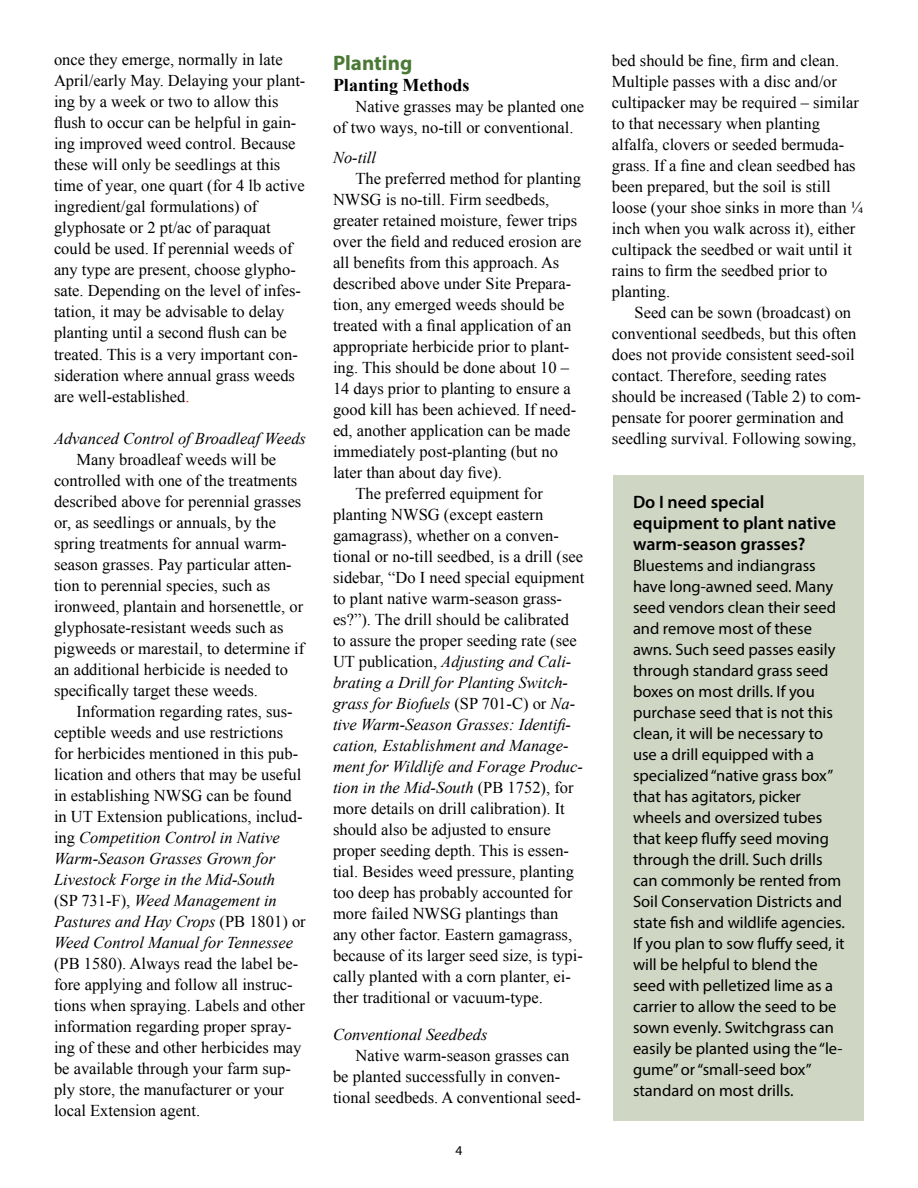
<style>
.page{position:relative;width:918px;height:1188px;background:#fff}
.page>*{position:absolute;margin:0;border:0;box-sizing:border-box;transform-origin:0 0}
.t1{font:700 21px "Myriad Pro";color:#4a7935}
.t2{font:600 18px/21px "Myriad Pro";color:#000}
.t3{font:700 18px "Times New Roman";color:#000}
.t4{font:16.5px/21px "Times New Roman";color:#000}
.t5{font:16.5px/21px "Myriad Pro";color:#000}
.t6{font:italic 16.5px "Times New Roman";color:#000}
.t7{font:13.5px "Myriad Pro";color:#000}
.s1{color:#f00}
.s2{font-style:italic}
.s3{font-style:normal}
</style>
<div class="page">
<div style="left:614px;top:475px;width:250px;height:645px;background:#d0d6c4"></div>
<p class="t4" style="left:54px;top:49px;width:253px">once they emerge, normally in late April/early May. Delaying your plant&shy;ing by a week or two to allow this flush to occur can be helpful in gain&shy;ing improved weed control. Because these will only be seedlings at this time of year, one quart (for 4 lb active ingredient/gal formulations) of glyphosate or 2 pt/ac of paraquat could be used. If perennial weeds of any type are present, choose glypho&shy;sate. Depending on the level of infes&shy;tation, it may be advisable to delay planting until a second flush can be treated. This is a very important con&shy;sideration where annual grass weeds are well-established<span class="s1">.</span></p>
<p class="t6" style="left:54px;top:427px;width:254px">Advanced Control of Broadleaf Weeds</p>
<p class="t4" style="left:54px;top:448px;width:252px;text-indent:23px">Many broadleaf weeds will be controlled with one of the treatments described above for perennial grasses or, as seedlings or annuals, by the spring treatments for annual warm&shy;season grasses. Pay particular atten&shy;tion to perennial species, such as ironweed, plantain and horsenettle, or glyphosate-resistant weeds such as pigweeds or marestail, to determine if an additional herbicide is needed to specifically target these weeds.</p>
<p class="t4" style="left:54px;top:700px;width:253px;text-indent:23px">Information regarding rates, sus&shy;ceptible weeds and use restrictions for herbicides mentioned in this pub&shy;lication and others that may be useful in establishing NWSG can be found in UT Extension publications, includ&shy;ing <span class="s2">Competition Control in Native Warm-Season Grasses Grown for Livestock Forge in the Mid-South<br></span>(SP 731-F), <span class="s2">Weed Management in Pastures and Hay Crops</span> (PB 1801) or <span class="s2">Weed Control Manual for Tennessee</span></p>
<p class="t4" style="left:54px;top:952px;width:253px">(PB 1580). Always read the label be&shy;fore applying and follow all instruc&shy;tions when spraying. Labels and other information regarding proper spray&shy;ing of these and other herbicides may be available through your farm sup&shy;ply store, the manufacturer or your local Extension agent.</p>
<p class="t1" style="left:333px;top:49px;width:81px">Planting</p>
<p class="t3" style="left:333px;top:72px;width:138px">Planting Methods</p>
<p class="t4" style="left:333px;top:95px;width:253px;text-indent:23px">Native grasses may be planted one of two ways, no-till or conventional.</p>
<p class="t6" style="left:333px;top:146px;width:45px">No-till</p>
<p class="t4" style="left:356px;top:167px;width:227px">The preferred method for planting</p>
<p class="t4" style="left:333px;top:188px;width:218px">NWSG is no-till. Firm seedbeds,</p>
<p class="t4" style="left:333px;top:209px;width:246px">greater retained moisture, fewer trips</p>
<p class="t4" style="left:333px;top:230px;width:250px">over the field and reduced erosion are</p>
<p class="t4" style="left:333px;top:251px;width:228px">all benefits from this approach. As</p>
<p class="t4" style="left:333px;top:273px;width:240px">described above under Site Prepara-</p>
<p class="t4" style="left:333px;top:294px;width:233px">tion, any emerged weeds should be</p>
<p class="t4" style="left:333px;top:315px;width:240px">treated with a final application of an</p>
<p class="t4" style="left:333px;top:336px;width:238px">appropriate herbicide prior to plant-</p>
<p class="t4" style="left:333px;top:357px;width:238px">ing. This should be done about 10 –</p>
<p class="t4" style="left:333px;top:378px;width:239px">14 days prior to planting to ensure a</p>
<p class="t4" style="left:333px;top:399px;width:245px">good kill has been achieved. If need-</p>
<p class="t4" style="left:333px;top:420px;width:239px">ed, another application can be made</p>
<p class="t4" style="left:333px;top:441px;width:227px">immediately post-planting (but no</p>
<p class="t4" style="left:333px;top:462px;width:171px">later than about day five).</p>
<p class="t4" style="left:356px;top:483px;width:189px">The preferred equipment for</p>
<p class="t4" style="left:333px;top:504px;width:212px">planting NWSG (except eastern</p>
<p class="t4" style="left:333px;top:525px;width:227px">gamagrass), whether on a conven-</p>
<p class="t4" style="left:333px;top:546px;width:252px">tional or no-till seedbed, is a drill (see</p>
<p class="t4" style="left:333px;top:567px;width:253px">sidebar, “Do I need special equipment</p>
<p class="t4" style="left:333px;top:588px;width:231px">to plant native warm-season grass-</p>
<p class="t4" style="left:333px;top:609px;width:238px">es?”). The drill should be calibrated</p>
<p class="t4" style="left:333px;top:630px;width:245px">to assure the proper seeding rate (see</p>
<p class="t6" style="left:333px;top:650px;width:240px"><span class="s3">UT publication,</span> Adjusting and Cali-</p>
<p class="t6" style="left:333px;top:671px;width:237px">brating a Drill for Planting Switch-</p>
<p class="t6" style="left:333px;top:692px;width:244px">grass for Biofuels <span class="s3">(SP 701-C) or</span> Na-</p>
<p class="t6" style="left:333px;top:713px;width:240px">tive Warm-Season Grasses: Identifi-</p>
<p class="t6" style="left:333px;top:734px;width:237px">cation, Establishment and Manage-</p>
<p class="t6" style="left:333px;top:755px;width:252px">ment for Wildlife and Forage Produc-</p>
<p class="t6" style="left:333px;top:776px;width:242px">tion in the Mid-South <span class="s3">(PB 1752), for</span></p>
<p class="t4" style="left:333px;top:798px;width:233px">more details on drill calibration). It</p>
<p class="t4" style="left:333px;top:819px;width:219px">should also be adjusted to ensure</p>
<p class="t4" style="left:333px;top:840px;width:238px">proper seeding depth. This is essen-</p>
<p class="t4" style="left:333px;top:861px;width:243px">tial. Besides weed pressure, planting</p>
<p class="t4" style="left:333px;top:882px;width:241px">too deep has probably accounted for</p>
<p class="t4" style="left:333px;top:903px;width:227px">more failed NWSG plantings than</p>
<p class="t4" style="left:333px;top:924px;width:241px">any other factor. Eastern gamagrass,</p>
<p class="t4" style="left:333px;top:945px;width:251px">because of its larger seed size, is typi-</p>
<p class="t4" style="left:333px;top:966px;width:240px">cally planted with a corn planter, ei-</p>
<p class="t4" style="left:333px;top:987px;width:211px">ther traditional or vacuum-type.</p>
<p class="t6" style="left:333px;top:1024px;width:156px">Conventional Seedbeds</p>
<p class="t4" style="left:333px;top:1045px;width:249px;text-indent:23px">Native warm-season grasses can be planted successfully in conven&shy;tional seedbeds. A conventional seed-</p>
<p class="t7" style="left:456px;top:1142px;width:8px">4</p>
<p class="t4" style="left:612px;top:49px;width:253px">bed should be fine, firm and clean.<br>Multiple passes with a disc and/or cultipacker may be required – similar to that necessary when planting alfalfa, clovers or seeded bermuda&shy;grass. If a fine and clean seedbed has been prepared, but the soil is still loose (your shoe sinks in more than ¼ inch when you walk across it), either cultipack the seedbed or wait until it rains to firm the seedbed prior to planting.</p>
<p class="t4" style="left:612px;top:301px;width:251px;text-indent:23px">Seed can be sown (broadcast) on conventional seedbeds, but this often does not provide consistent seed-soil contact. Therefore, seeding rates should be increased (Table 2) to com&shy;pensate for poorer germination and seedling survival. Following sowing,</p>
<p class="t2" style="left:633px;top:491px;width:205px">Do I need special equipment to plant native warm-season grasses?</p>
<p class="t5" style="left:633px;top:555px;width:213px">Bluestems and indiangrass have long-awned seed. Many seed vendors clean their seed and remove most of these awns. Such seed passes easily through standard grass seed boxes on most drills. If you purchase seed that is not this clean, it will be necessary to use a drill equipped with a specialized “native grass box” that has agitators, picker wheels and oversized tubes that keep fluffy seed moving through the drill. Such drills can commonly be rented from<br>Soil Conservation Districts and state fish and wildlife agencies.<br>If you plan to sow fluffy seed, it will be helpful to blend the seed with pelletized lime as a carrier to allow the seed to be sown evenly. Switchgrass can easily be planted using the “le&shy;gume” or “small-seed box” standard on most drills.</p>
</div>
